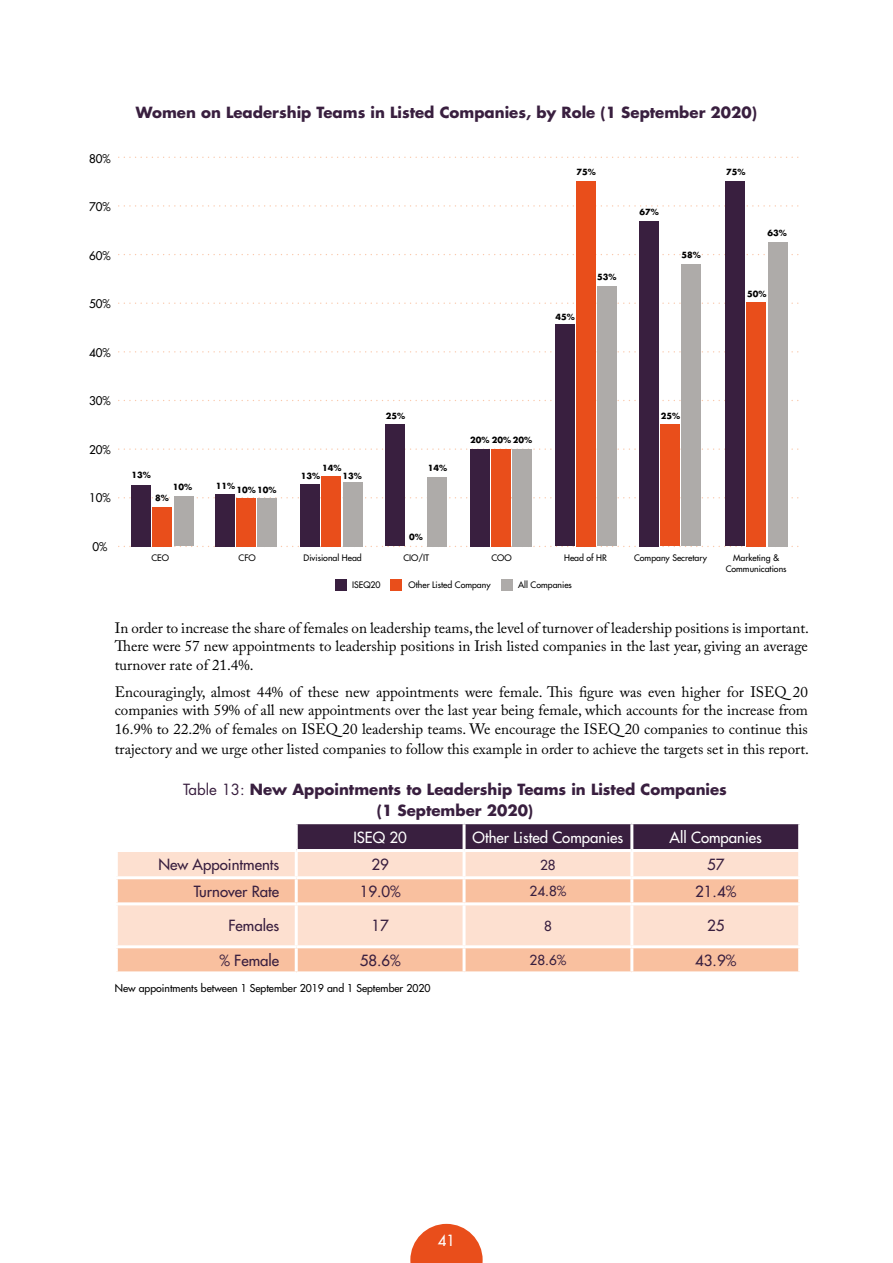
<style>
.page{position:relative;width:893px;height:1263px;background:#fff}
.page>*{position:absolute;margin:0;border:0;box-sizing:border-box;transform-origin:0 0}
.t1{font:15px/18.9px "Adobe Caslon Pro";color:#000;text-align:justify}
.t2{font:700 15px/21px "Futura LT";color:#391f3f;text-align:center}
.t3{font:15px "Futura LT";color:#391f3f}
.t4{font:15px "Futura LT";color:#fff}
.t5{font:13.5px "Futura LT";color:#391f3f}
.t6{font:11.7px "Futura";color:#000}
.t7{font:10.5px "Futura LT";color:#000}
.t8{font:8.7px/10.5px "Futura";color:#000;text-align:center}
.t9{font:700 8.25px "Futura";color:#000}
.s1{font-weight:400}
</style>
<div class="page">
<svg style="left:410px;top:1224px;width:73px;height:39px"></svg>
<svg style="left:119px;top:157px;width:680px;height:1px"></svg>
<svg style="left:119px;top:205px;width:680px;height:2px"></svg>
<svg style="left:119px;top:254px;width:680px;height:1px"></svg>
<svg style="left:119px;top:302px;width:680px;height:2px"></svg>
<svg style="left:119px;top:351px;width:680px;height:1px"></svg>
<svg style="left:119px;top:400px;width:680px;height:1px"></svg>
<svg style="left:119px;top:448px;width:680px;height:2px"></svg>
<svg style="left:119px;top:497px;width:680px;height:1px"></svg>
<svg style="left:119px;top:546px;width:680px;height:1px"></svg>
<div style="left:131px;top:485px;width:20px;height:61px;background:#391f3f"></div>
<div style="left:153px;top:507px;width:19px;height:39px;background:#e94e1b"></div>
<div style="left:174px;top:496px;width:19px;height:50px;background:#aeaba9"></div>
<div style="left:215px;top:494px;width:20px;height:52px;background:#391f3f"></div>
<div style="left:236px;top:498px;width:20px;height:48px;background:#e94e1b"></div>
<div style="left:258px;top:498px;width:19px;height:48px;background:#aeaba9"></div>
<div style="left:301px;top:484px;width:19px;height:62px;background:#391f3f"></div>
<div style="left:322px;top:476px;width:19px;height:70px;background:#e94e1b"></div>
<div style="left:343px;top:482px;width:19px;height:64px;background:#aeaba9"></div>
<div style="left:470px;top:449px;width:19px;height:97px;background:#391f3f"></div>
<div style="left:491px;top:449px;width:20px;height:97px;background:#e94e1b"></div>
<div style="left:512px;top:449px;width:20px;height:97px;background:#aeaba9"></div>
<div style="left:555px;top:325px;width:19px;height:221px;background:#391f3f"></div>
<div style="left:576px;top:181px;width:20px;height:365px;background:#e94e1b"></div>
<div style="left:597px;top:287px;width:20px;height:259px;background:#aeaba9"></div>
<div style="left:639px;top:221px;width:20px;height:325px;background:#391f3f"></div>
<div style="left:660px;top:425px;width:20px;height:121px;background:#e94e1b"></div>
<div style="left:682px;top:265px;width:19px;height:281px;background:#aeaba9"></div>
<div style="left:725px;top:181px;width:20px;height:365px;background:#391f3f"></div>
<div style="left:747px;top:302px;width:19px;height:244px;background:#e94e1b"></div>
<div style="left:768px;top:242px;width:19px;height:304px;background:#aeaba9"></div>
<div style="left:385px;top:425px;width:19px;height:121px;background:#391f3f"></div>
<div style="left:427px;top:477px;width:20px;height:69px;background:#aeaba9"></div>
<div style="left:335px;top:579px;width:12px;height:12px;background:#391f3f"></div>
<div style="left:390px;top:579px;width:12px;height:12px;background:#e94e1b"></div>
<div style="left:501px;top:579px;width:12px;height:12px;background:#aeaba9"></div>
<div style="left:298px;top:824px;width:500px;height:25px;background:#391f3f"></div>
<div style="left:118px;top:852px;width:680px;height:24px;background:#fde0d0"></div>
<svg style="left:118px;top:879px;width:680px;height:92px;background:#facfb6"></svg>
<hr style="left:295px;top:852px;width:3px;height:24px;background:#fff">
<hr style="left:463px;top:852px;width:3px;height:24px;background:#fff">
<hr style="left:630px;top:852px;width:3px;height:24px;background:#fff">
<hr style="left:295px;top:879px;width:3px;height:23px;background:#fff">
<hr style="left:463px;top:879px;width:3px;height:23px;background:#fff">
<hr style="left:630px;top:879px;width:3px;height:23px;background:#fff">
<hr style="left:115px;top:902px;width:181px;height:3px;background:#fff">
<hr style="left:296px;top:902px;width:168px;height:3px;background:#fff">
<hr style="left:295px;top:905px;width:3px;height:40px;background:#fff">
<hr style="left:464px;top:902px;width:168px;height:3px;background:#fff">
<hr style="left:463px;top:905px;width:3px;height:40px;background:#fff">
<hr style="left:632px;top:902px;width:169px;height:3px;background:#fff">
<hr style="left:630px;top:905px;width:3px;height:40px;background:#fff">
<hr style="left:115px;top:945px;width:181px;height:3px;background:#fff">
<hr style="left:296px;top:945px;width:168px;height:3px;background:#fff">
<hr style="left:295px;top:948px;width:3px;height:23px;background:#fff">
<hr style="left:464px;top:945px;width:168px;height:3px;background:#fff">
<hr style="left:463px;top:948px;width:3px;height:23px;background:#fff">
<hr style="left:632px;top:945px;width:169px;height:3px;background:#fff">
<hr style="left:630px;top:948px;width:3px;height:23px;background:#fff">
<hr style="left:463px;top:824px;width:3px;height:25px;background:#fff">
<hr style="left:630px;top:824px;width:3px;height:25px;background:#fff">
<p class="t6" style="left:89px;top:151px;width:23px">80%</p>
<p class="t6" style="left:89px;top:199px;width:23px">70%</p>
<p class="t6" style="left:89px;top:248px;width:23px">60%</p>
<p class="t6" style="left:89px;top:296px;width:23px">50%</p>
<p class="t6" style="left:89px;top:345px;width:23px">40%</p>
<p class="t6" style="left:89px;top:393px;width:23px">30%</p>
<p class="t6" style="left:89px;top:442px;width:23px">20%</p>
<p class="t6" style="left:89px;top:490px;width:23px">10%</p>
<p class="t6" style="left:93px;top:539px;width:16px">0%</p>
<p class="t2" style="left:136px;top:102px;width:623px">Women on Leadership Teams in Listed Companies, by Role (1 September 2020)</p>
<p class="t9" style="left:576px;top:166px;width:21px">75%</p>
<p class="t9" style="left:555px;top:311px;width:21px">45%</p>
<p class="t9" style="left:597px;top:271px;width:21px">53%</p>
<p class="t9" style="left:639px;top:206px;width:21px">67%</p>
<p class="t9" style="left:681px;top:249px;width:21px">58%</p>
<p class="t9" style="left:726px;top:166px;width:21px">75%</p>
<p class="t9" style="left:767px;top:227px;width:21px">63%</p>
<p class="t9" style="left:747px;top:288px;width:21px">50%</p>
<p class="t9" style="left:132px;top:469px;width:21px">13%</p>
<p class="t9" style="left:216px;top:480px;width:21px">11%</p>
<p class="t9" style="left:173px;top:481px;width:21px">10%</p>
<p class="t9" style="left:237px;top:484px;width:42px">10% 10%</p>
<p class="t9" style="left:155px;top:492px;width:15px">8%</p>
<p class="t9" style="left:322px;top:462px;width:21px">14%</p>
<p class="t9" style="left:301px;top:470px;width:21px">13%</p>
<p class="t9" style="left:342px;top:470px;width:21px">13%</p>
<p class="t9" style="left:386px;top:410px;width:21px">25%</p>
<p class="t9" style="left:428px;top:462px;width:21px">14%</p>
<p class="t9" style="left:470px;top:435px;width:64px">20% 20% 20%</p>
<p class="t9" style="left:409px;top:531px;width:15px">0%</p>
<p class="t9" style="left:661px;top:410px;width:21px">25%</p>
<p class="t8" style="left:491px;top:553px;width:22px">COO</p>
<p class="t8" style="left:564px;top:553px;width:44px">Head of HR</p>
<p class="t8" style="left:634px;top:553px;width:74px">Company Secretary</p>
<p class="t8" style="left:726px;top:553px;width:62px">Marketing &amp;<br>Communications</p>
<p class="t8" style="left:151px;top:553px;width:19px">CEO</p>
<p class="t8" style="left:239px;top:553px;width:19px">CFO</p>
<p class="t8" style="left:304px;top:553px;width:60px">Divisional Head</p>
<p class="t8" style="left:403px;top:553px;width:27px">CIO/IT</p>
<p class="t8" style="left:352px;top:580px;width:30px">ISEQ20</p>
<p class="t8" style="left:408px;top:580px;width:84px">Other Listed Company</p>
<p class="t8" style="left:518px;top:580px;width:55px">All Companies</p>
<p class="t1" style="left:115px;top:618px;width:696px">In order to increase the share of females on leadership teams, the level of turnover of leadership positions is important.<br>There were 57 new appointments to leadership positions in Irish listed companies in the last year, giving an average turnover rate of 21.4%.</p>
<p class="t1" style="left:115px;top:682px;width:696px">Encouragingly, almost 44% of these new appointments were female. This figure was even higher for ISEQ 20 companies with 59% of all new appointments over the last year being female, which accounts for the increase from 16.9% to 22.2% of females on ISEQ 20 leadership teams. We encourage the ISEQ 20 companies to continue this trajectory and we urge other listed companies to follow this example in order to achieve the targets set in this report.</p>
<p class="t2" style="left:183px;top:779px;width:545px"><span class="s1">Table 13:</span> New Appointments to Leadership Teams in Listed Companies (1 September 2020)</p>
<p class="t4" style="left:353px;top:827px;width:55px">ISEQ 20</p>
<p class="t4" style="left:473px;top:827px;width:152px">Other Listed Companies</p>
<p class="t4" style="left:670px;top:827px;width:94px">All Companies</p>
<p class="t3" style="left:158px;top:855px;width:122px">New Appointments</p>
<p class="t3" style="left:371px;top:855px;width:19px">29</p>
<p class="t5" style="left:540px;top:856px;width:17px">28</p>
<p class="t3" style="left:707px;top:855px;width:19px">57</p>
<p class="t3" style="left:194px;top:881px;width:87px">Turnover Rate</p>
<p class="t3" style="left:360px;top:881px;width:42px">19.0%</p>
<p class="t5" style="left:529px;top:882px;width:38px">24.8%</p>
<p class="t3" style="left:695px;top:881px;width:42px">21.4%</p>
<p class="t3" style="left:229px;top:916px;width:52px">Females</p>
<p class="t3" style="left:371px;top:916px;width:19px">17</p>
<p class="t5" style="left:544px;top:917px;width:9px">8</p>
<p class="t3" style="left:707px;top:916px;width:19px">25</p>
<p class="t3" style="left:219px;top:950px;width:61px">% Female</p>
<p class="t3" style="left:360px;top:950px;width:42px">58.6%</p>
<p class="t5" style="left:529px;top:951px;width:38px">28.6%</p>
<p class="t3" style="left:695px;top:950px;width:42px">43.9%</p>
<p class="t7" style="left:115px;top:981px;width:317px">New appointments between 1 September 2019 and 1 September 2020</p>
<p class="t4" style="left:438px;top:1231px;width:19px">41</p>
</div>
